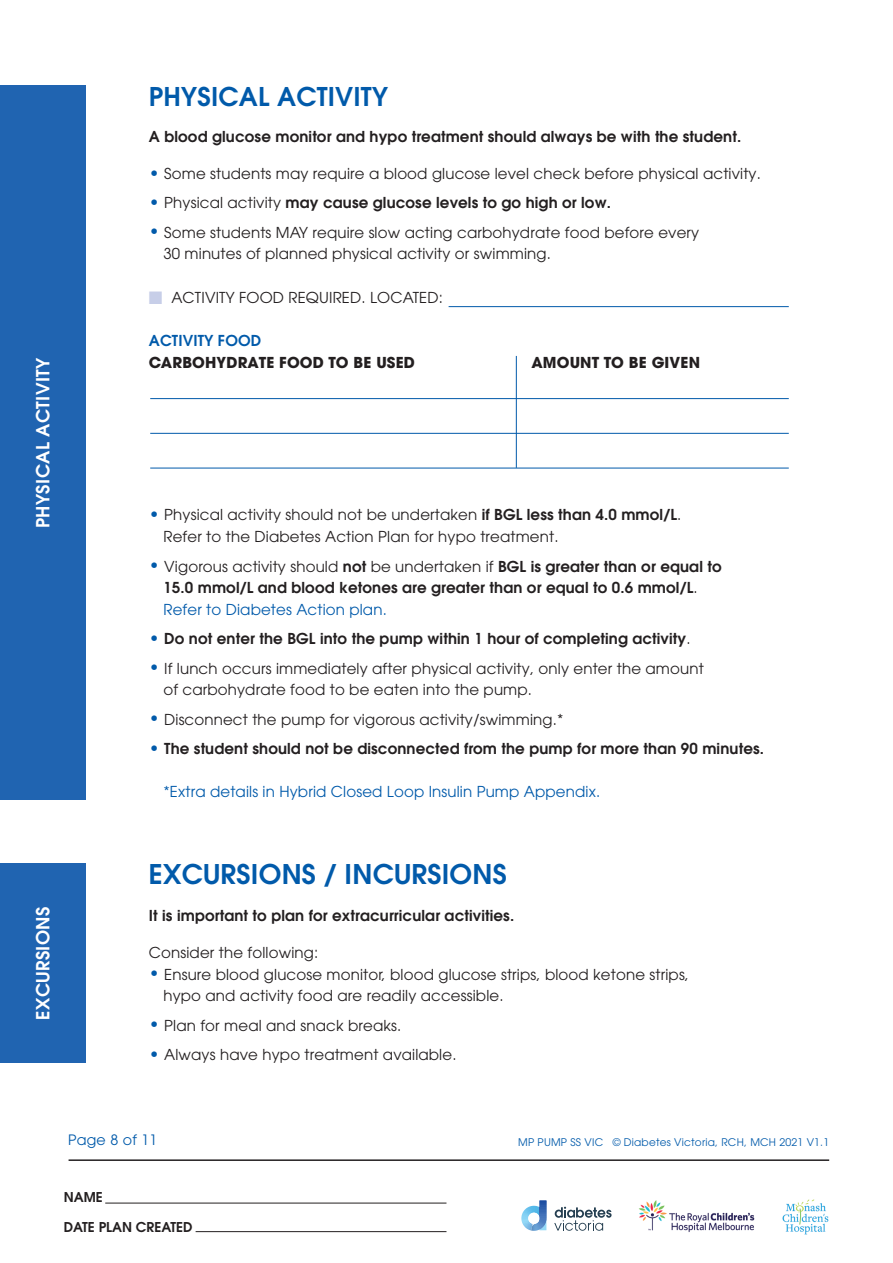
<style>
.page{position:relative;width:893px;height:1263px;background:#fff}
.page>*{position:absolute;margin:0;border:0;box-sizing:border-box;transform-origin:0 0}
.t1{font:600 27px "Avant Garde";letter-spacing:.01em;color:#015aaa}
.t2{font:600 25.65px "Avant Garde";letter-spacing:.01em;color:#015aaa}
.t3{font:600 18px "Avant Garde";letter-spacing:.02em;color:#fff}
.t4{font:15px/21.8px "Avant Garde";letter-spacing:.01em;color:#231f20}
.t5{font:600 15px/21.8px "Avant Garde";letter-spacing:.01em;color:#231f20}
.t6{font:15px "Avant Garde";letter-spacing:.01em;color:#015aaa}
.t7{font:700 15px "Avant Garde";letter-spacing:.01em;color:#231f20}
.t8{font:600 15px "Avant Garde";letter-spacing:.01em;color:#015aaa}
.t9{font:14.25px "Avant Garde";letter-spacing:.02em;color:#015aaa}
.t10{font:600 13.5px "Avant Garde";color:#231f20}
.t11{font:10.5px "Avant Garde";letter-spacing:.02em;color:#015aaa}
.s1{font-size:18px;color:#015aaa}
.s2{font-weight:400;font-size:18px;color:#015aaa}
.s3{font-weight:400}
.s4{color:#c7cee8}
.s5{font-weight:600}
.s6{font-weight:400;color:#015aaa}
</style>
<div class="page">
<hr style="left:69px;top:1159px;width:760px;height:2px;background:#231f20">
<div style="left:0;top:86px;width:85px;height:714px;background:#2064b1"></div>
<div style="left:0;top:863px;width:85px;height:200px;background:#2064b1"></div>
<hr style="left:105px;top:1202px;width:341px;height:1px;background:#231f20">
<hr style="left:196px;top:1231px;width:250px;height:1px;background:#231f20">
<hr style="left:449px;top:306px;width:340px;height:1px;background:#015aaa">
<hr style="left:150px;top:433px;width:639px;height:1px;background:#015aaa">
<hr style="left:150px;top:398px;width:639px;height:1px;background:#015aaa">
<hr style="left:150px;top:468px;width:639px;height:1px;background:#015aaa">
<hr style="left:516px;top:356px;width:1px;height:112px;background:#015aaa">
<svg style="left:554px;top:1207px;width:58px;height:24px"></svg>
<img style="left:531px;top:1230px;width:15px;height:1px">
<svg style="left:521px;top:1200px;width:25px;height:30px"></svg>
<img style="left:783px;top:1199px;width:46px;height:35px">
<img style="left:639px;top:1200px;width:116px;height:32px">
<p class="t3" style="left:31px;top:528px;width:172px;rotate:-90deg">PHYSICAL ACTIVITY</p>
<p class="t3" style="left:31px;top:1020px;width:115px;rotate:-90deg">EXCURSIONS</p>
<h2 class="t2" style="left:149px;top:79px;width:241px">PHYSICAL ACTIVITY</h2>
<p class="t5" style="left:149px;top:126px;width:594px">A blood glucose monitor and hypo treatment should always be with the student.</p>
<p class="t4" style="left:149px;top:163px;width:614px"><span class="s1">•</span> Some students may require a blood glucose level check before physical activity.</p>
<p class="t5" style="left:149px;top:192px;width:464px"><span class="s2">•</span> <span class="s3">Physical activity</span> may cause glucose levels to go high or low.</p>
<p class="t4" style="left:163px;top:221px;width:537px;text-indent:-15px"><span class="s1">•</span> Some students MAY require slow acting carbohydrate food before every<br>30 minutes of planned physical activity or swimming.</p>
<p class="t4" style="left:149px;top:287px;width:296px"><span class="s4">■</span> ACTIVITY FOOD REQUIRED. LOCATED:</p>
<p class="t8" style="left:149px;top:331px;width:114px">ACTIVITY FOOD</p>
<p class="t7" style="left:149px;top:353px;width:12px">CARB</p>
<p class="t7" style="left:192px;top:353px;width:36px">OHYDRA</p>
<p class="t7" style="left:259px;top:353px;width:143px">TE FOOD TO BE USEDA</p>
<p class="t7" style="left:543px;top:353px;width:138px">MOUNT TO BE GIVEN</p>
<p class="t4" style="left:163px;top:504px;width:519px;text-indent:-15px"><span class="s1">•</span> Physical activity should not be undertaken <span class="s5">if BGL less than 4.0 mmol/L</span>.<br>Refer to the Diabetes Action Plan for hypo treatment.</p>
<p class="t5" style="left:163px;top:555px;width:560px;text-indent:-15px"><span class="s2">•</span> <span class="s3">Vigorous activity should</span> not <span class="s3">be undertaken if</span> BGL is greater than or equal to<br>15.0 mmol/L and blood ketones are greater than or equal to 0.6 mmol/L<span class="s3">.<br></span><span class="s6">Refer to Diabetes Action plan.</span></p>
<p class="t5" style="left:149px;top:628px;width:543px"><span class="s2">•</span> Do not enter the BGL into the pump within 1 hour of completing activity<span class="s3">.</span></p>
<p class="t4" style="left:163px;top:657px;width:542px;text-indent:-15px"><span class="s1">•</span> If lunch occurs immediately after physical activity, only enter the amount of carbohydrate food to be eaten into the pump.</p>
<p class="t4" style="left:149px;top:708px;width:416px"><span class="s1">•</span> Disconnect the pump for vigorous activity/swimming.*</p>
<p class="t5" style="left:149px;top:737px;width:617px"><span class="s2">•</span> The student should not be disconnected from the pump for more than 90 minutes.</p>
<p class="t6" style="left:163px;top:783px;width:438px">*Extra details in Hybrid Closed Loop Insulin Pump Appendix.</p>
<h1 class="t1" style="left:149px;top:857px;width:224px">EXCURSIONS / INCU</h1>
<h1 class="t1" style="left:412px;top:857px;width:97px">RSIONS</h1>
<p class="t5" style="left:149px;top:904px;width:367px">It is important to plan for extracurricular activities.</p>
<p class="t4" style="left:149px;top:941px;width:171px">Consider the following:</p>
<p class="t4" style="left:163px;top:963px;width:527px;text-indent:-15px"><span class="s1">•</span> Ensure blood glucose monitor, blood glucose strips, blood ketone strips, hypo and activity food are readily accessible.</p>
<p class="t4" style="left:149px;top:1014px;width:254px"><span class="s1">•</span> Plan for meal and snack breaks.</p>
<p class="t4" style="left:149px;top:1043px;width:309px"><span class="s1">•</span> Always have hypo treatment available.</p>
<p class="t9" style="left:68px;top:1132px;width:91px">Page 8 of 11</p>
<p class="t11" style="left:518px;top:1136px;width:313px">MP PUMP SS VIC © Diabetes Victoria, RCH, MCH 2021 V1.1</p>
<p class="t10" style="left:64px;top:1188px;width:39px">Name</p>
<p class="t10" style="left:64px;top:1218px;width:18px">Date</p>
<p class="t10" style="left:99px;top:1218px;width:57px">plan created</p>
</div>
